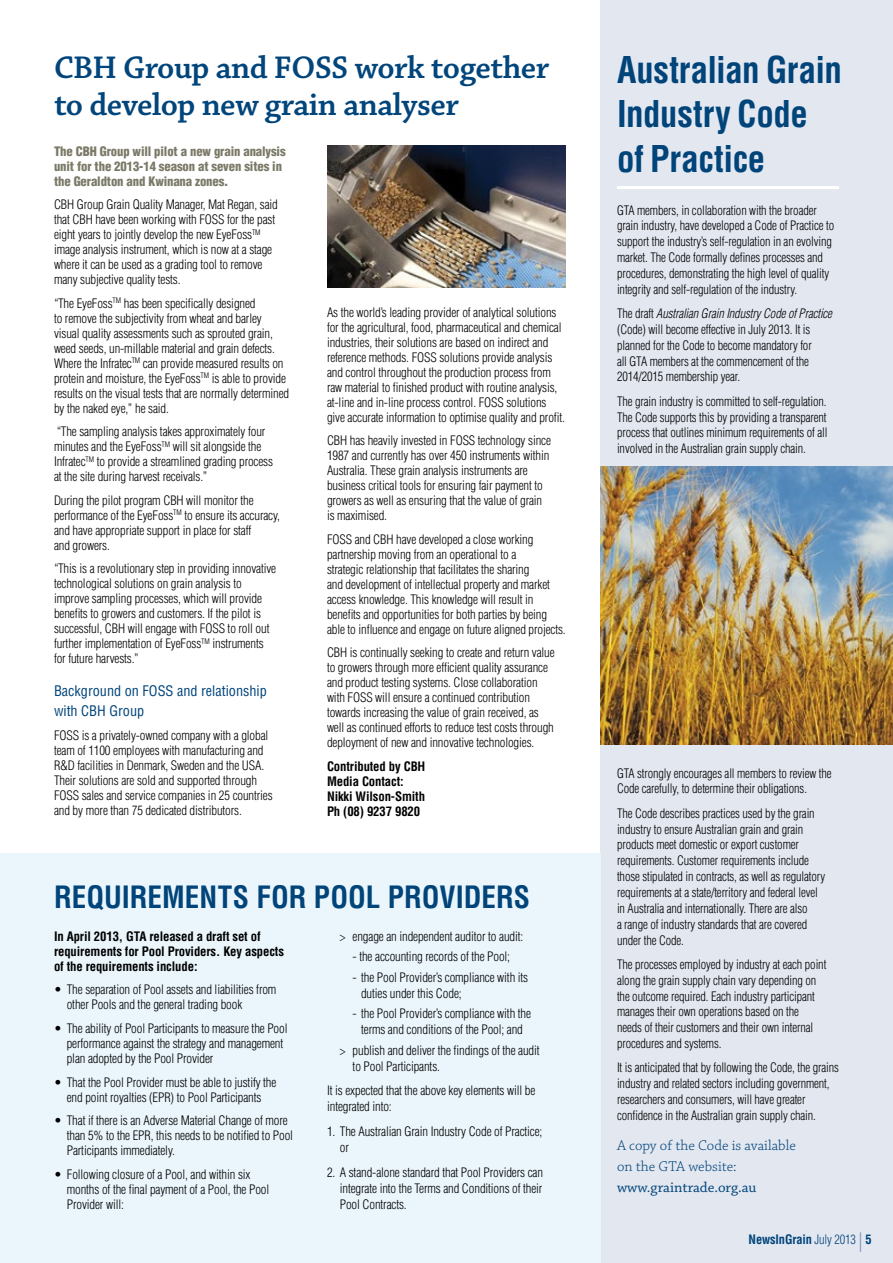
<style>
.page{position:relative;width:893px;height:1263px;background:#fff}
.page>*{position:absolute;margin:0;border:0;box-sizing:border-box;transform-origin:0 0}
.t1{font:700 condensed 36px/44.4px "Helvetica";letter-spacing:-.01em;color:#00447a}
.t2{font:600 33px/37px "Chaparral Pro";letter-spacing:-.015em;color:#00457b}
.t3{font:700 condensed 30px "Helvetica";letter-spacing:.005em;color:#00447a}
.t4{font:300 15px/21.1px "Chaparral Pro";color:#00447a}
.t5{font:15px "Chaparral Pro";color:#00447a}
.t6{font:condensed 14.25px/20.2px "Helvetica";color:#00447a}
.t7{font:300 condensed 12.75px/15px "Helvetica";letter-spacing:-.01em;color:#000}
.t8{font:700 condensed 12.75px/15px "Helvetica";letter-spacing:-.01em;color:#000}
.t9{font:900 condensed 12.75px/15px "Helvetica";letter-spacing:-.01em;color:#7b7a68}
.t10{font:700 condensed 12.75px "Helvetica";letter-spacing:-.01em;color:#00447a}
.s1{font-style:italic}
.s2{font-weight:300}
.s3{font-weight:300;font-size:19.5px;color:#7790b6}
</style>
<div class="page">
<div style="left:600px;top:0;width:293px;height:1263px;background:#e3e7f0"></div>
<div style="left:0;top:854px;width:601px;height:409px;background:#ebf6fc"></div>
<img style="left:601px;top:466px;width:292px;height:279px">
<hr style="left:617px;top:186px;width:222px;height:3px;background:#fff">
<img style="left:327px;top:145px;width:239px;height:143px">
<h2 class="t2" style="left:54px;top:51px;width:497px">CBH Group and FOSS work together to develop new grain analyser</h2>
<p class="t9" style="left:54px;top:143px;width:233px">The CBH Group will pilot a new grain analysis unit for the 2013-14 season at seven sites in the Geraldton and Kwinana zones.</p>
<p class="t7" style="left:54px;top:197px;width:225px">CBH Group Grain Quality Manager, Mat Regan, said that CBH have been working with FOSS for the past eight years to jointly develop the new EyeFoss<sup>TM </sup>image analysis instrument, which is now at a stage where it can be used as a grading tool to remove many subjective quality tests.</p>
<p class="t7" style="left:54px;top:295px;width:237px">“The EyeFoss<sup>TM</sup> has been specifically designed<br>to remove the subjectivity from wheat and barley visual quality assessments such as sprouted grain, weed seeds, un-millable material and grain defects.<br>Where the Infratec<sup>TM</sup> can provide measured results on protein and moisture, the EyeFoss<sup>TM</sup> is able to provide results on the visual tests that are normally determined by the naked eye,” he said.</p>
<p class="t7" style="left:54px;top:424px;width:221px">“The sampling analysis takes approximately four minutes and the EyeFoss<sup>TM</sup> will sit alongside the Infratec<sup>TM</sup> to provide a streamlined grading process at the site during harvest receivals.”</p>
<p class="t7" style="left:54px;top:492px;width:228px">During the pilot program CBH will monitor the performance of the EyeFoss<sup>TM</sup> to ensure its accuracy, and have appropriate support in place for staff<br>and growers.</p>
<p class="t7" style="left:54px;top:561px;width:224px">“This is a revolutionary step in providing innovative technological solutions on grain analysis to improve sampling processes, which will provide benefits to growers and customers. If the pilot is successful, CBH will engage with FOSS to roll out further implementation of EyeFoss<sup>TM</sup> instruments for future harvests.”</p>
<p class="t6" style="left:54px;top:681px;width:214px">Background on FOSS and relationship with CBH Group</p>
<p class="t7" style="left:54px;top:728px;width:220px">FOSS is a privately-owned company with a global team of 1100 employees with manufacturing and R&amp;D facilities in Denmark, Sweden and the USA.<br>Their solutions are sold and supported through FOSS sales and service companies in 25 countries and by more than 75 dedicated distributors.</p>
<p class="t7" style="left:327px;top:304px;width:239px">As the world’s leading provider of analytical solutions for the agricultural, food, pharmaceutical and chemical industries, their solutions are based on indirect and reference methods. FOSS solutions provide analysis and control throughout the production process from raw material to finished product with routine analysis, at-line and in-line process control. FOSS solutions give accurate information to optimise quality and profit.</p>
<p class="t7" style="left:327px;top:433px;width:226px">CBH has heavily invested in FOSS technology since 1987 and currently has over 450 instruments within Australia. These grain analysis instruments are business critical tools for ensuring fair payment to growers as well as ensuring that the value of grain is maximised.</p>
<p class="t7" style="left:327px;top:531px;width:240px">FOSS and CBH have developed a close working partnership moving from an operational to a<br>strategic relationship that facilitates the sharing<br>and development of intellectual property and market access knowledge. This knowledge will result in benefits and opportunities for both parties by being able to influence and engage on future aligned projects.</p>
<p class="t7" style="left:327px;top:645px;width:229px">CBH is continually seeking to create and return value to growers through more efficient quality assurance and product testing systems. Close collaboration with FOSS will ensure a continued contribution towards increasing the value of grain received, as well as continued efforts to reduce test costs through deployment of new and innovative technologies.</p>
<p class="t8" style="left:327px;top:758px;width:100px">Contributed by CBH<br>Media Contact:<br>Nikki Wilson-Smith<br>Ph (08) 9237 9820</p>
<h3 class="t3" style="left:54px;top:878px;width:85px">Requirements</h3>
<h3 class="t3" style="left:256px;top:878px;width:17px">for</h3>
<h3 class="t3" style="left:314px;top:878px;width:107px">Pool Providers</h3>
<p class="t8" style="left:54px;top:928px;width:232px">In April 2013, GTA released a draft set of requirements for Pool Providers. Key aspects of the requirements include:</p>
<p class="t7" style="left:67px;top:982px;width:211px;text-indent:-13px">• The separation of Pool assets and liabilities from other Pools and the general trading book</p>
<p class="t7" style="left:67px;top:1021px;width:222px;text-indent:-13px">• The ability of Pool Participants to measure the Pool performance against the strategy and management plan adopted by the Pool Provider</p>
<p class="t7" style="left:54px;top:1074px;width:224px;text-align:center">• That the Pool Provider must be able to justify the end point royalties (EPR) to Pool Participants</p>
<p class="t7" style="left:67px;top:1113px;width:228px;text-indent:-13px">• That if there is an Adverse Material Change of more than 5% to the EPR, this needs to be notified to Pool<br>Participants immediately.</p>
<p class="t7" style="left:67px;top:1167px;width:204px;text-indent:-13px">• Following closure of a Pool, and within six months of the final payment of a Pool, the Pool<br>Provider will:</p>
<p class="t7" style="left:340px;top:928px;width:185px">&gt; engage an independent auditor to audit:</p>
<p class="t7" style="left:353px;top:949px;width:159px">- the accounting records of the Pool;</p>
<p class="t7" style="left:361px;top:969px;width:169px;line-height:16px;text-indent:-9px">- the Pool Provider’s compliance with its duties under this Code;</p>
<p class="t7" style="left:353px;top:1005px;width:180px;line-height:16px;text-align:center">- the Pool Provider’s compliance with the terms and conditions of the Pool; and</p>
<p class="t7" style="left:353px;top:1042px;width:189px;line-height:16px;text-indent:-13px">&gt; publish and deliver the findings of the audit to Pool Participants.</p>
<p class="t7" style="left:327px;top:1082px;width:210px;line-height:16px">It is expected that the above key elements will be integrated into:</p>
<p class="t7" style="left:340px;top:1123px;width:204px;line-height:16px;text-indent:-13px">1. The Australian Grain Industry Code of Practice; or</p>
<p class="t7" style="left:340px;top:1164px;width:205px;line-height:16px;text-align:justify;text-indent:-13px">2. A stand-alone standard that Pool Providers can integrate into the Terms and Conditions of their Pool Contracts.</p>
<h1 class="t1" style="left:617px;top:47px;width:226px">Australian Grain<br>Industry Code of Practice</h1>
<p class="t7" style="left:617px;top:202px;width:219px;line-height:15.9px">GTA members, in collaboration with the broader grain industry, have developed a Code of Practice to support the industry’s self-regulation in an evolving market. The Code formally defines processes and procedures, demonstrating the high level of quality integrity and self-regulation of the industry.</p>
<p class="t7" style="left:617px;top:305px;width:217px;line-height:15.9px">The draft <span class="s1">Australian Grain Industry Code of Practice </span>(Code) will become effective in July 2013. It is planned for the Code to become mandatory for<br>all GTA members at the commencement of the 2014/2015 membership year.</p>
<p class="t7" style="left:617px;top:393px;width:212px;line-height:15.9px;text-align:justify">The grain industry is committed to self-regulation.<br>The Code supports this by providing a transparent process that outlines minimum requirements of all involved in the Australian grain supply chain.</p>
<p class="t7" style="left:617px;top:765px;width:216px;line-height:15.9px">GTA strongly encourages all members to review the<br>Code carefully, to determine their obligations.</p>
<p class="t7" style="left:617px;top:805px;width:210px;line-height:15.9px">The Code describes practices used by the grain industry to ensure Australian grain and grain products meet domestic or export customer requirements. Customer requirements include those stipulated in contracts, as well as regulatory requirements at a state/territory and federal level in Australia and internationally. There are also<br>a range of industry standards that are covered under the Code.</p>
<p class="t7" style="left:617px;top:956px;width:211px;line-height:15.9px">The processes employed by industry at each point along the grain supply chain vary depending on the outcome required. Each industry participant manages their own operations based on the needs of their customers and their own internal procedures and systems.</p>
<p class="t7" style="left:617px;top:1060px;width:223px;line-height:15.9px">It is anticipated that by following the Code, the grains industry and related sectors including government, researchers and consumers, will have greater confidence in the Australian grain supply chain.</p>
<p class="t4" style="left:617px;top:1135px;width:180px">A copy of the Code is available on the GTA website:</p>
<p class="t5" style="left:617px;top:1179px;width:141px">www.graintrade.org.au</p>
<p class="t10" style="left:749px;top:1231px;width:125px">NewsInGrain <span class="s2">July 2013</span> <span class="s3">|</span> 5</p>
</div>
